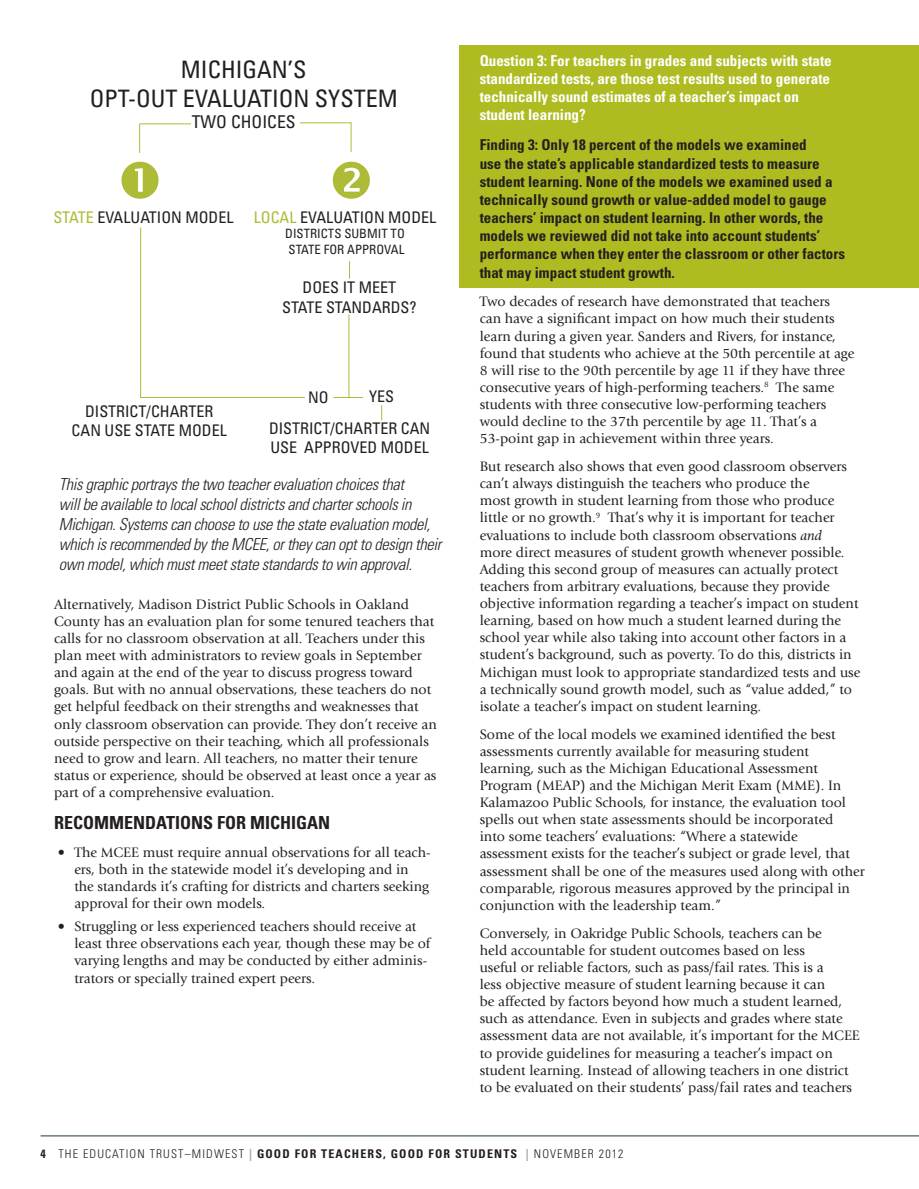
<style>
.page{position:relative;width:919px;height:1189px;background:#fff}
.page>*{position:absolute;margin:0;border:0;box-sizing:border-box;transform-origin:0 0}
.t1{font:condensed 24px/28.8px "Univers";color:#231f20;text-align:center}
.t2{font:700 condensed 18px "Univers";color:#231f20}
.t3{font:condensed 17.55px "Univers";color:#231f20}
.t4{font:italic 300 condensed 16.5px/19.8px "Univers";letter-spacing:-.02em;color:#231f20}
.t5{font:condensed 16.05px/19.2px "Univers";color:#231f20;text-align:center}
.t6{font:700 condensed 15px/18px "Univers";color:#231f20}
.t7{font:700 condensed 15px/18px "Univers";color:#fff}
.t8{font:14.25px/17.1px "Giovanni";color:#231f20}
.t9{font:condensed 12.75px/15.3px "Univers";color:#231f20}
.t10{font:300 condensed 12px "Univers";letter-spacing:.095em;color:#231f20}
.s1{color:#adbb37}
.s2{font-style:italic}
.s3{font-weight:700}
.s4{font-weight:700;color:#a6acb4}
</style>
<div class="page">
<hr style="left:41px;top:1134px;width:877px;height:2px;background:#667b7a">
<div style="left:459px;top:45px;width:459px;height:242px;background:#aebc21"></div>
<svg style="left:139px;top:124px;width:1px;height:29px"></svg>
<hr style="left:140px;top:123px;width:51px;height:1px;background:#adbb37">
<hr style="left:300px;top:122px;width:51px;height:1px;background:#adbb37">
<svg style="left:350px;top:123px;width:1px;height:29px"></svg>
<svg style="left:349px;top:261px;width:1px;height:17px"></svg>
<hr style="left:348px;top:314px;width:1px;height:83px;background:#adbb37">
<hr style="left:140px;top:227px;width:1px;height:171px;background:#adbb37">
<svg style="left:381px;top:405px;width:1px;height:15px"></svg>
<hr style="left:141px;top:397px;width:164px;height:1px;background:#adbb37">
<hr style="left:333px;top:397px;width:30px;height:1px;background:#adbb37">
<h1 class="t1" style="left:90px;top:55px;width:309px">MICHIGAN’S<br>OPT-OUT EVALUATION SYSTEM</h1>
<p class="t3" style="left:192px;top:110px;width:105px">TWO CHOICES</p>
<p class="t5" style="left:53px;top:207px;width:181px"><span class="s1">STATE</span> EVALUATION MODEL</p>
<p class="t5" style="left:254px;top:207px;width:184px"><span class="s1">LOCAL</span> EVALUATION MODEL</p>
<p class="t9" style="left:285px;top:226px;width:121px">DISTRICTS SUBMIT TO<br>STATE FOR APPROVAL</p>
<p class="t5" style="left:282px;top:278px;width:136px">DOES IT MEET<br>STATE STANDARDS?</p>
<p class="t5" style="left:72px;top:401px;width:157px">DISTRICT/CHARTER<br>CAN USE STATE MODEL</p>
<p class="t5" style="left:269px;top:380px;width:163px;line-height:31.8px;text-align:left;text-indent:100px">YES<br>DISTRICT/CHARTER CAN</p>
<p class="t5" style="left:270px;top:437px;width:160px">USE APPROVED MODEL</p>
<p class="t5" style="left:308px;top:387px;width:22px">NO</p>
<p class="t4" style="left:59px;top:474px;width:384px">This graphic portrays the two teacher evaluation choices that<br>will be available to local school districts and charter schools in Michigan. Systems can choose to use the state evaluation model, which is recommended by the MCEE, or they can opt to design their own model, which must meet state standards to win approval.</p>
<p class="t8" style="left:54px;top:595px;width:384px">Alternatively, Madison District Public Schools in Oakland County has an evaluation plan for some tenured teachers that calls for no classroom observation at all. Teachers under this plan meet with administrators to review goals in September and again at the end of the year to discuss progress toward goals. But with no annual observations, these teachers do not get helpful feedback on their strengths and weaknesses that only classroom observation can provide. They don’t receive an outside perspective on their teaching, which all professionals need to grow and learn. All teachers, no matter their tenure status or experience, should be observed at least once a year as part of a comprehensive evaluation.</p>
<p class="t2" style="left:54px;top:811px;width:277px">Recommendations for Michigan</p>
<p class="t8" style="left:74px;top:843px;width:357px;text-indent:-17px">• The MCEE must require annual observations for all teach&shy;ers, both in the statewide model it’s developing and in the standards it’s crafting for districts and charters seeking approval for their own models.</p>
<p class="t8" style="left:74px;top:917px;width:357px;text-indent:-17px">• Struggling or less experienced teachers should receive at least three observations each year, though these may be of varying lengths and may be conducted by either adminis&shy;trators or specially trained expert peers.</p>
<p class="t7" style="left:479px;top:52px;width:353px">Question 3: For teachers in grades and subjects with state standardized tests, are those test results used to generate technically sound estimates of a teacher’s impact on student learning?</p>
<p class="t6" style="left:479px;top:136px;width:366px">Finding 3: Only 18 percent of the models we examined<br>use the state’s applicable standardized tests to measure student learning. None of the models we examined used a technically sound growth or value-added model to gauge teachers’ impact on student learning. In other words, the models we reviewed did not take into account students’ performance when they enter the classroom or other factors</p>
<p class="t6" style="left:479px;top:264px;width:196px">that may impact student growth.</p>
<p class="t8" style="left:479px;top:293px;width:376px">Two decades of research have demonstrated that teachers can have a significant impact on how much their students learn during a given year. Sanders and Rivers, for instance, found that students who achieve at the 50th percentile at age 8 will rise to the 90th percentile by age 11 if they have three consecutive years of high-performing teachers.<sup>8</sup> The same students with three consecutive low-performing teachers would decline to the 37th percentile by age 11. That’s a 53-point gap in achievement within three years.</p>
<p class="t8" style="left:479px;top:458px;width:382px">But research also shows that even good classroom observers can’t always distinguish the teachers who produce the<br>most growth in student learning from those who produce little or no growth.<sup>9</sup> That’s why it is important for teacher evaluations to include both classroom observations <span class="s2">and<br></span>more direct measures of student growth whenever possible.<br>Adding this second group of measures can actually protect teachers from arbitrary evaluations, because they provide objective information regarding a teacher’s impact on student learning, based on how much a student learned during the school year while also taking into account other factors in a student’s background, such as poverty. To do this, districts in Michigan must look to appropriate standardized tests and use a technically sound growth model, such as “value added,” to isolate a teacher’s impact on student learning.</p>
<p class="t8" style="left:479px;top:725px;width:386px">Some of the local models we examined identified the best assessments currently available for measuring student learning, such as the Michigan Educational Assessment Program (MEAP) and the Michigan Merit Exam (MME). In Kalamazoo Public Schools, for instance, the evaluation tool spells out when state assessments should be incorporated<br>into some teachers’ evaluations: “Where a statewide assessment exists for the teacher’s subject or grade level, that assessment shall be one of the measures used along with other comparable, rigorous measures approved by the principal in conjunction with the leadership team.”</p>
<p class="t8" style="left:479px;top:924px;width:381px">Conversely, in Oakridge Public Schools, teachers can be<br>held accountable for student outcomes based on less<br>useful or reliable factors, such as pass/fail rates. This is a<br>less objective measure of student learning because it can<br>be affected by factors beyond how much a student learned, such as attendance. Even in subjects and grades where state assessment data are not available, it’s important for the MCEE to provide guidelines for measuring a teacher’s impact on student learning. Instead of allowing teachers in one district to be evaluated on their students’ pass/fail rates and teachers</p>
<p class="t10" style="left:41px;top:1146px;width:584px"><span class="s3">4</span> THE EDUCATION TRUST–MIDWEST <span class="s4">|</span> <span class="s3">Good for Teachers, Good for Students</span> <span class="s4">|</span> NOVEMBER 2012</p>
</div>
